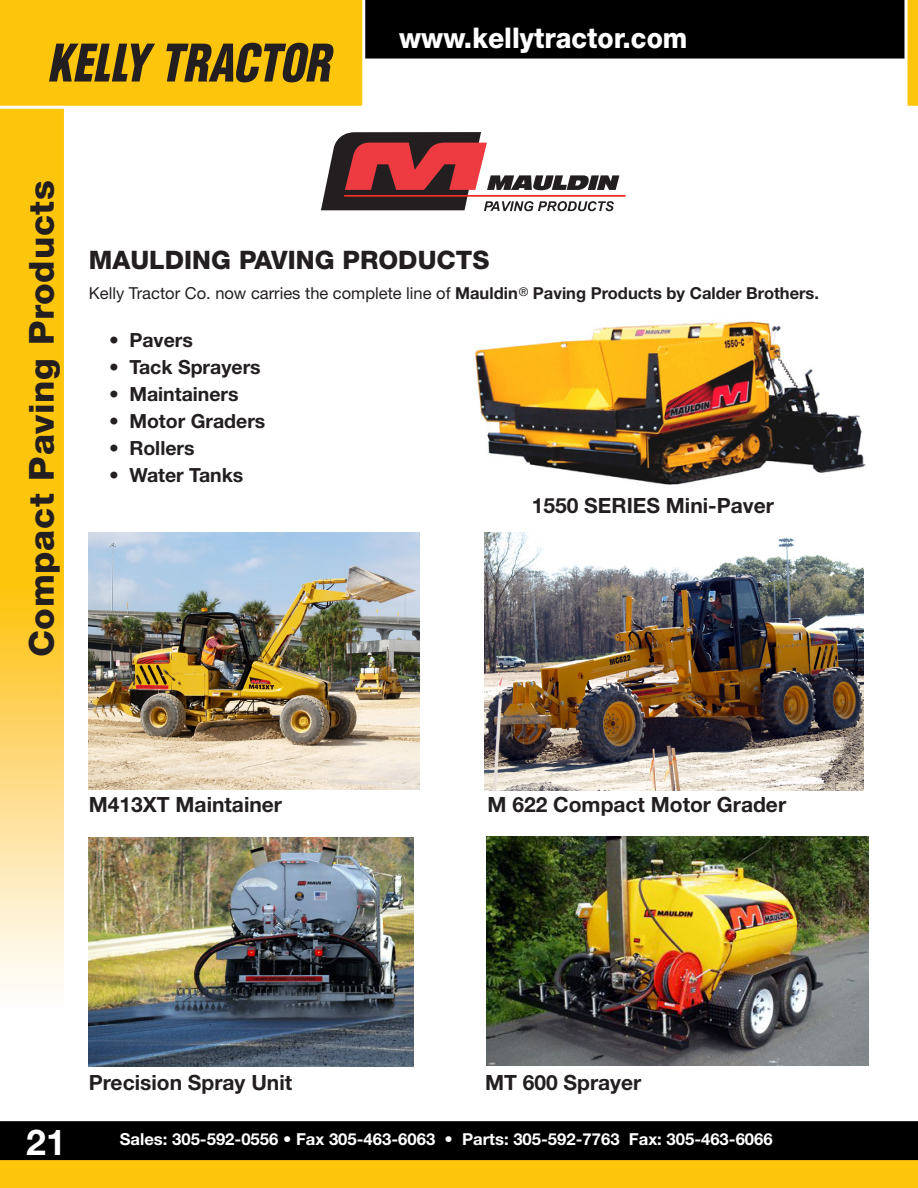
<style>
.page{position:relative;width:918px;height:1188px;background:#fff}
.page>*{position:absolute;margin:0;border:0;box-sizing:border-box;transform-origin:0 0}
.t1{font:700 35.7px "Helvetica Neue LT Std";color:#fff}
.t2{font:800 34.5px "Helvetica Neue LT Std";letter-spacing:.02em;color:#231f20}
.t3{font:800 28.5px "Helvetica Neue LT Std";color:#fff;scale:.93 1}
.t4{font:800 25.5px "Helvetica Neue LT Std";color:#231f20}
.t5{font:700 21px "Helvetica Neue LT Std";color:#231f20}
.t6{font:700 19.5px "Helvetica Neue LT Std";color:#231f20}
.t7{font:16.5px "Helvetica Neue LT Std";color:#231f20}
.t8{font:700 16.5px "Helvetica Neue LT Std";color:#fff}
.s1{font-weight:700}
</style>
<div class="page">
<img style="left:0;top:0;width:904px;height:1188px">
<svg style="left:0;top:0;width:365px;height:109px;background:#dcad18"></svg>
<img style="left:904px;top:1121px;width:14px;height:67px">
<svg style="left:904px;top:0;width:14px;height:106px"></svg>
<svg style="left:321px;top:132px;width:305px;height:79px"></svg>
<img style="left:474px;top:320px;width:394px;height:168px">
<img style="left:89px;top:837px;width:325px;height:229px">
<img style="left:487px;top:836px;width:381px;height:229px">
<img style="left:89px;top:533px;width:331px;height:257px">
<img style="left:484px;top:533px;width:380px;height:257px">
<p class="t3" style="left:399px;top:21px;width:311px">www.kellytractor.com</p>
<p class="t2" style="left:21px;top:657px;width:479px;rotate:-90deg">Compact Paving Products</p>
<p class="t4" style="left:89px;top:245px;width:402px">MAULDING PAVING PRODUCTS</p>
<p class="t7" style="left:89px;top:284px;width:732px">Kelly Tractor Co. now carries the complete line of <span class="s1">Mauldin</span><sup>®</sup> <span class="s1">Paving Products by Calder Brothers.</span></p>
<p class="t6" style="left:109px;top:328px;width:85px">• Pavers</p>
<p class="t6" style="left:109px;top:355px;width:153px">• Tack Sprayers</p>
<p class="t6" style="left:109px;top:382px;width:131px">• Maintainers</p>
<p class="t6" style="left:109px;top:409px;width:158px">• Motor Graders</p>
<p class="t6" style="left:109px;top:436px;width:87px">• Rollers</p>
<p class="t6" style="left:109px;top:463px;width:136px">• Water Tanks</p>
<p class="t5" style="left:532px;top:493px;width:244px">1550 SERIES Mini-Paver</p>
<p class="t5" style="left:89px;top:791px;width:195px">M413XT Maintainer</p>
<p class="t5" style="left:488px;top:791px;width:300px">M 622 Compact Motor Grader</p>
<p class="t1" style="left:26px;top:1120px;width:41px">21</p>
<p class="t5" style="left:89px;top:1069px;width:205px">Precision Spray Unit</p>
<p class="t5" style="left:485px;top:1069px;width:158px">MT 600 Sprayer</p>
<p class="t8" style="left:120px;top:1129px;width:655px">Sales: 305-592-0556 • Fax 305-463-6063 • Parts: 305-592-7763 Fax: 305-463-6066</p>
</div>
